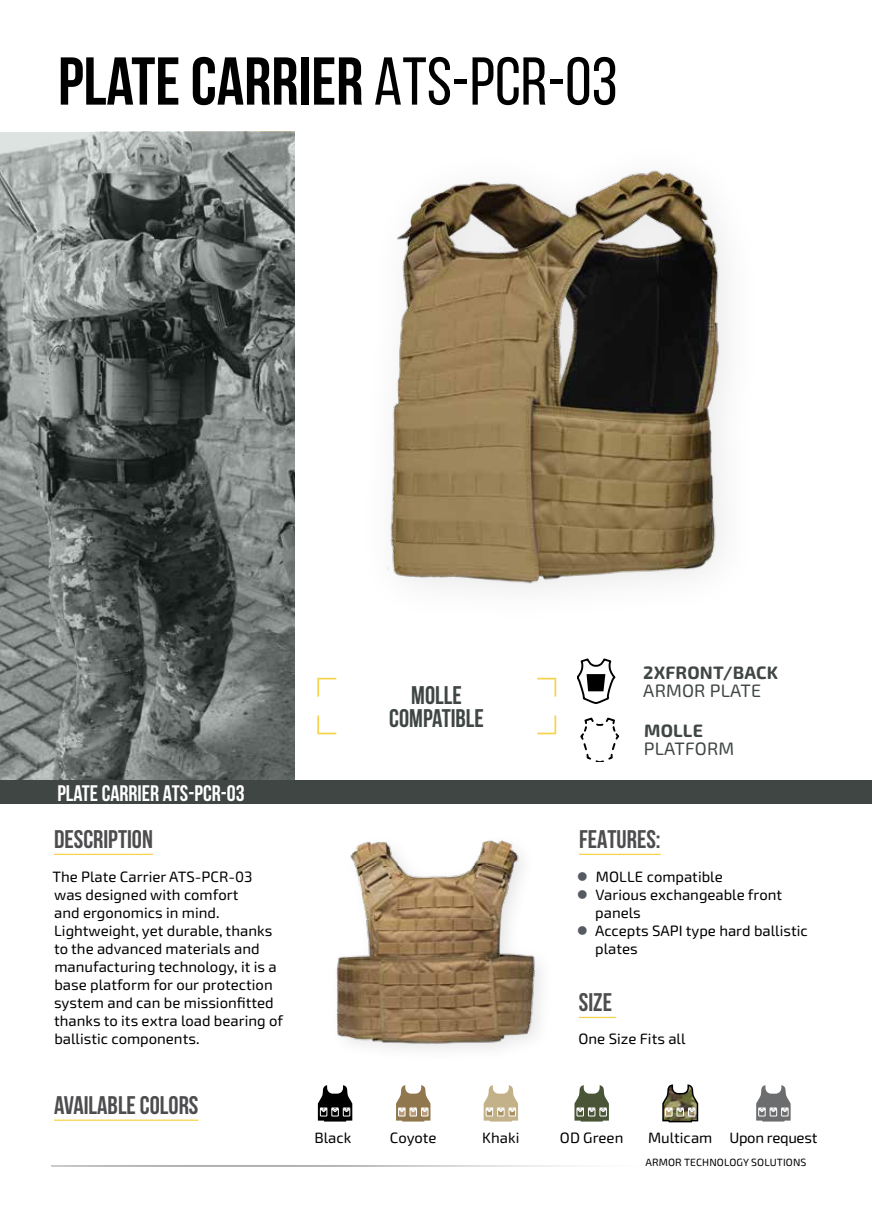
<style>
.page{position:relative;width:872px;height:1212px;background:#fff}
.page>*{position:absolute;margin:0;border:0;box-sizing:border-box;transform-origin:0 0}
.t1{font:700 67.5px "Bebas Neue";color:#000}
.t2{font:700 25.5px "Bebas Neue";color:#4d4d4f}
.t3{font:700 25.5px/22.5px "Bebas Neue";color:#3f4644;text-align:center}
.t4{font:700 22.5px "Bebas Neue";color:#fff}
.t5{font:18px "Exo Soft";letter-spacing:.01em;color:#3f4644}
.t6{font:700 18px "Exo Soft";letter-spacing:.01em;color:#3f4644}
.t7{font:15px/18px "Exo Soft";color:#000}
.t8{font:15px "Exo Soft";letter-spacing:-.02em;color:#000}
.t9{font:10.5px "Exo Soft";letter-spacing:.01em;color:#000}
.s1{font-weight:400}
</style>
<div class="page">
<hr style="left:871px;top:132px;width:1px;height:649px;background:#3f4644">
<hr style="left:579px;top:854px;width:81px;height:1px;background:#f6d34c">
<hr style="left:579px;top:1017px;width:37px;height:1px;background:#f6d34c">
<svg style="left:580px;top:717px;width:39px;height:45px"></svg>
<img style="left:336px;top:840px;width:205px;height:209px">
<img style="left:387px;top:170px;width:339px;height:418px">
<svg style="left:577px;top:659px;width:39px;height:45px"></svg>
<div style="left:0;top:781px;width:872px;height:23px;background:#3f4644"></div>
<svg style="left:537px;top:678px;width:19px;height:18px"></svg>
<svg style="left:537px;top:715px;width:19px;height:19px"></svg>
<svg style="left:317px;top:678px;width:19px;height:18px"></svg>
<svg style="left:317px;top:715px;width:19px;height:19px"></svg>
<hr style="left:54px;top:854px;width:99px;height:1px;background:#f6d34c">
<hr style="left:54px;top:1119px;width:144px;height:2px;background:#f6d34c">
<svg style="left:318px;top:1085px;width:34px;height:36px"></svg>
<svg style="left:396px;top:1085px;width:34px;height:36px"></svg>
<svg style="left:483px;top:1085px;width:35px;height:36px"></svg>
<svg style="left:574px;top:1085px;width:35px;height:36px"></svg>
<svg style="left:662px;top:1084px;width:37px;height:39px"></svg>
<svg style="left:756px;top:1085px;width:34px;height:36px"></svg>
<svg style="left:0;top:132px;width:294px;height:649px;background:#676e6c"></svg>
<h1 class="t1" style="left:58px;top:44px;width:561px">PLATE CARRIER <span class="s1">ATS-PCR-03</span></h1>
<h3 class="t4" style="left:57px;top:781px;width:189px">PLATE CARRIER ATS-PCR-03</h3>
<h2 class="t3" style="left:389px;top:684px;width:96px">MOLLE<br>COMPATIBLE</h2>
<p class="t6" style="left:643px;top:662px;width:136px">2XFRONT/BACK</p>
<p class="t5" style="left:643px;top:680px;width:119px">ARMOR PLATE</p>
<p class="t6" style="left:644px;top:719px;width:60px">MOLLE</p>
<p class="t5" style="left:643px;top:738px;width:92px">PLATFORM</p>
<h2 class="t2" style="left:54px;top:825px;width:100px">DESCRIPTION</h2>
<p class="t7" style="left:52px;top:868px;width:232px">The Plate Carrier ATS-PCR-03 was designed with comfort<br>and ergonomics in mind.<br>Lightweight, yet durable, thanks to the advanced materials and manufacturing technology, it is a base platform for our protection system and can be missionfitted thanks to its extra load bearing of ballistic components.</p>
<h2 class="t2" style="left:54px;top:1091px;width:146px">AVAILABLE COLORS</h2>
<h2 class="t2" style="left:579px;top:825px;width:83px">FEATURES:</h2>
<p class="t7" style="left:595px;top:868px;width:214px">MOLLE compatible<br>Various exchangeable front panels<br>Accepts SAPI type hard ballistic plates</p>
<h2 class="t2" style="left:579px;top:988px;width:35px">SIZE</h2>
<p class="t7" style="left:578px;top:1030px;width:108px">One Size Fits all</p>
<p class="t7" style="left:314px;top:1129px;width:38px">Black</p>
<p class="t7" style="left:390px;top:1129px;width:48px">Coyote</p>
<p class="t7" style="left:482px;top:1129px;width:39px">Khaki</p>
<p class="t7" style="left:560px;top:1129px;width:65px">OD Green</p>
<p class="t8" style="left:648px;top:1129px;width:171px">Multicam Upon request</p>
<p class="t9" style="left:645px;top:1156px;width:162px">ARMOR TECHNOLOGY SOLUTIONS</p>
</div>
